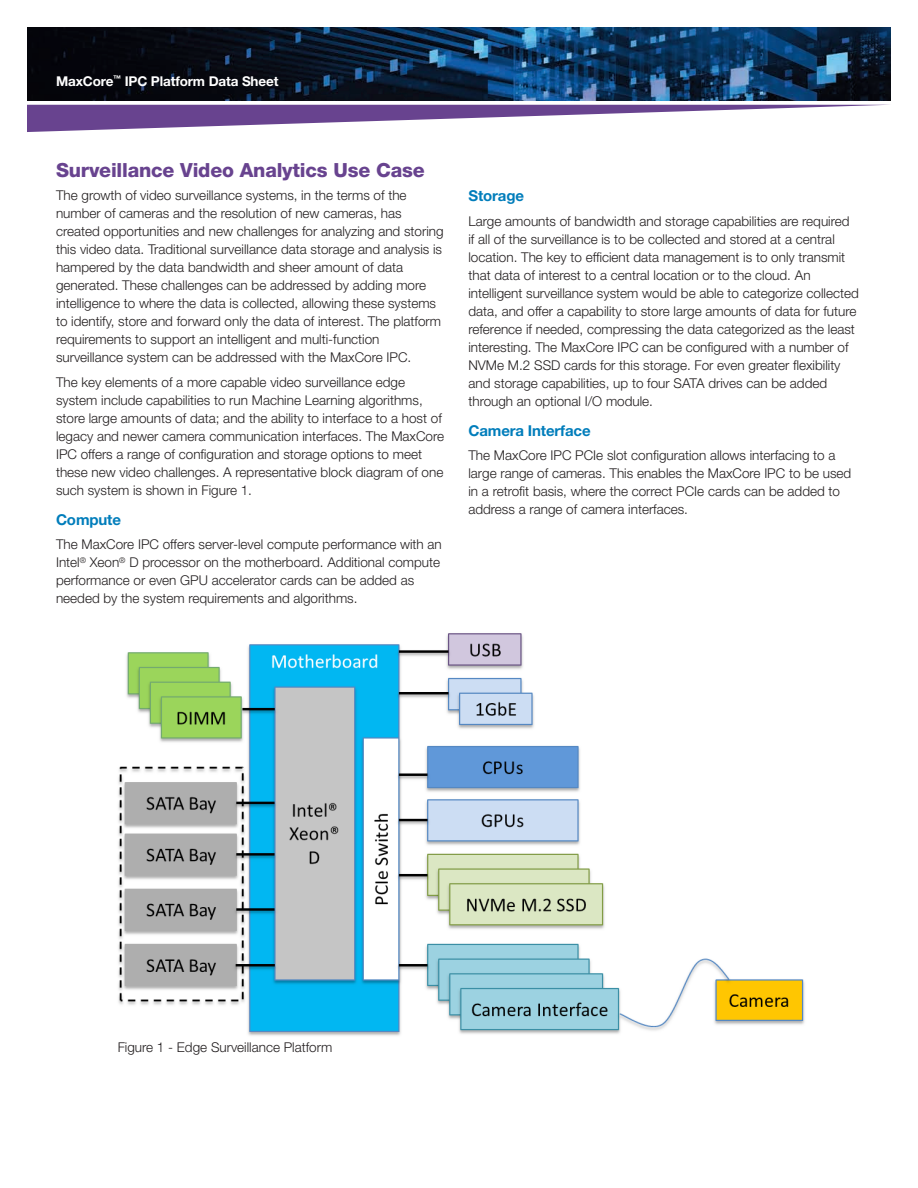
<style>
.page{position:relative;width:918px;height:1188px;background:#fff}
.page>*{position:absolute;margin:0;border:0;box-sizing:border-box;transform-origin:0 0}
.t1{font:800 19.5px "Helvetica Neue LT Std";letter-spacing:-.01em;color:#68438f}
.t2{font:700 15px "Helvetica Neue LT Std";letter-spacing:-.01em;color:#007dbb}
.t3{font:300 13.5px/18px "Helvetica Neue LT Std";color:#231f20}
.t4{font:700 13.5px "Helvetica Neue LT Std";letter-spacing:-.01em;color:#fff}
</style>
<div class="page">
<img style="left:27px;top:27px;width:864px;height:73px">
<svg style="left:27px;top:105px;width:854px;height:27px"></svg>
<img style="left:118px;top:633px;width:687px;height:403px">
<p class="t4" style="left:56px;top:72px;width:224px">MaxCore<sup>™</sup> IPC Platform Data Sheet</p>
<h1 class="t1" style="left:56px;top:158px;width:370px">Surveillance Video Analytics Use Case</h1>
<p class="t3" style="left:56px;top:186px;width:389px">The growth of video surveillance systems, in the terms of the number of cameras and the resolution of new cameras, has created opportunities and new challenges for analyzing and storing this video data. Traditional surveillance data storage and analysis is hampered by the data bandwidth and sheer amount of data generated. These challenges can be addressed by adding more intelligence to where the data is collected, allowing these systems to identify, store and forward only the data of interest. The platform requirements to support an intelligent and multi-function surveillance system can be addressed with the MaxCore IPC.</p>
<p class="t3" style="left:56px;top:373px;width:390px">The key elements of a more capable video surveillance edge system include capabilities to run Machine Learning algorithms, store large amounts of data; and the ability to interface to a host of legacy and newer camera communication interfaces. The MaxCore IPC offers a range of configuration and storage options to meet these new video challenges. A representative block diagram of one such system is shown in Figure 1.</p>
<p class="t2" style="left:56px;top:510px;width:66px">Compute</p>
<p class="t3" style="left:56px;top:535px;width:387px">The MaxCore IPC offers server-level compute performance with an Intel<sup>®</sup> Xeon<sup>®</sup> D processor on the motherboard. Additional compute performance or even GPU accelerator cards can be added as needed by the system requirements and algorithms.</p>
<p class="t2" style="left:468px;top:187px;width:57px">Storage</p>
<p class="t3" style="left:468px;top:212px;width:392px">Large amounts of bandwidth and storage capabilities are required if all of the surveillance is to be collected and stored at a central location. The key to efficient data management is to only transmit that data of interest to a central location or to the cloud. An intelligent surveillance system would be able to categorize collected data, and offer a capability to store large amounts of data for future reference if needed, compressing the data categorized as the least interesting. The MaxCore IPC can be configured with a number of NVMe M.2 SSD cards for this storage. For even greater flexibility and storage capabilities, up to four SATA drives can be added through an optional I/O module.</p>
<p class="t2" style="left:468px;top:421px;width:124px">Camera Interface</p>
<p class="t3" style="left:468px;top:446px;width:384px">The MaxCore IPC PCIe slot configuration allows interfacing to a large range of cameras. This enables the MaxCore IPC to be used in a retrofit basis, where the correct PCIe cards can be added to address a range of camera interfaces.</p>
<p class="t3" style="left:118px;top:1038px;width:216px">Figure 1 - Edge Surveillance Platform</p>
</div>
